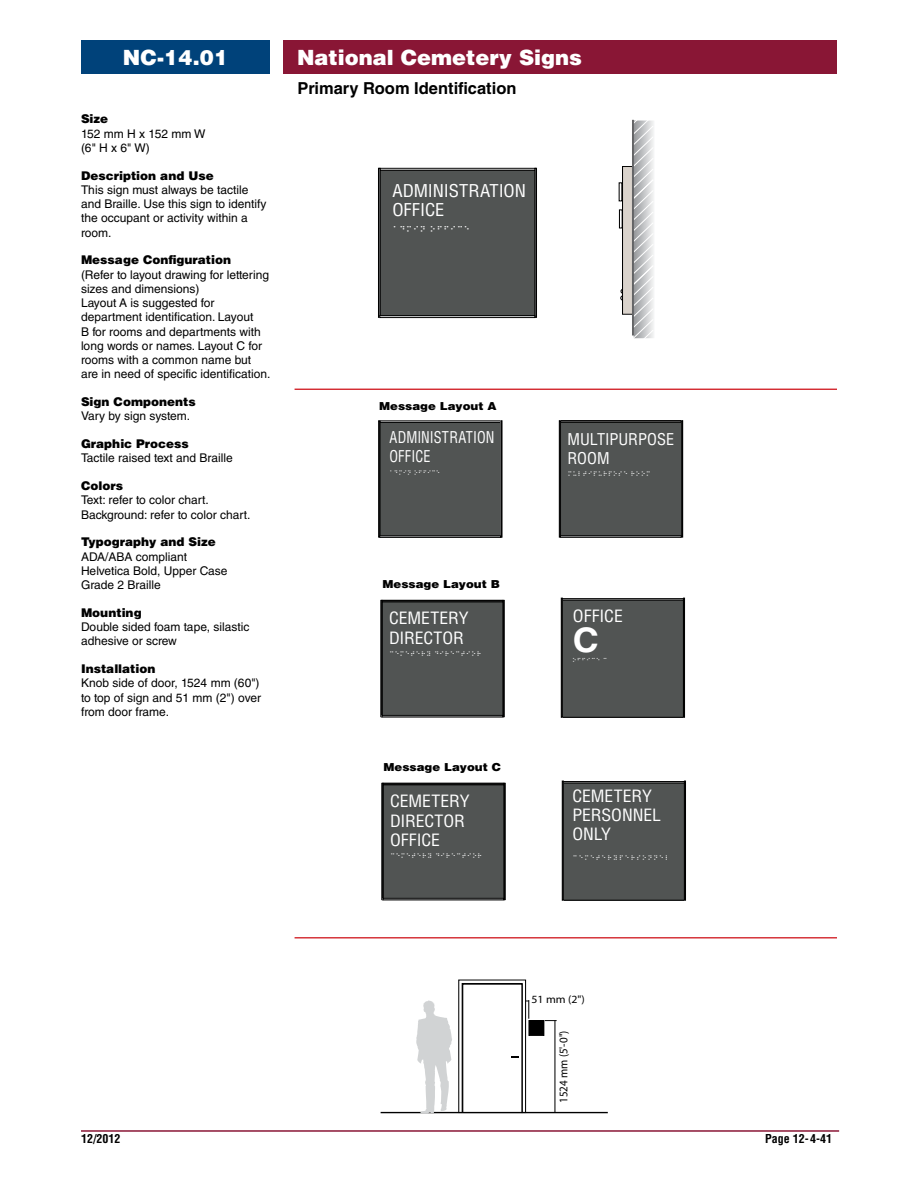
<style>
.page{position:relative;width:918px;height:1188px;background:#fff}
.page>*{position:absolute;margin:0;border:0;box-sizing:border-box;transform-origin:0 0}
.t1{font:700 33.75px "Helvetica LT Std";color:#fff;scale:1.07 1}
.t2{font:900 21px "Helvetica LT Std";color:#fff}
.t3{font:condensed 17.25px/19.4px "Helvetica LT Std";color:#fff;scale:1.07 1}
.t4{font:condensed 16.5px/19.4px "Helvetica LT Std";color:#fff;scale:1.07 1}
.t5{font:700 16.5px "Helvetica LT Std";color:#000}
.t6{font:condensed 15.9px/19.4px "Helvetica LT Std";letter-spacing:.005em;color:#fff;scale:.89 1}
.t7{font:condensed 15.9px/19.4px "Helvetica LT Std";letter-spacing:.005em;color:#fff}
.t8{font:12px/14.2px "Helvetica LT Std";color:#000}
.t9{font:900 12px "Helvetica LT Std";color:#000}
.t10{font:700 condensed 12px "Helvetica LT Std";color:#000}
.t11{font:11.7px "Tekton";color:#000;scale:.94 1}
.t12{font:900 11.1px "Helvetica LT Std";color:#000;scale:1.07 1}
.t13{font:11.1px "Tekton";color:#000;scale:1.07 1}
.t14{font:7.95px "Braille";color:#fff;scale:1.07 1}
.t15{font:6.15px "Braille";color:#fff;scale:1.07 1}
.t16{font:6.15px "Braille";letter-spacing:.07em;color:#fff;scale:1.07 1}
.t17{font:6.15px "Braille";color:#fff}
.t18{font:6.15px "Braille";color:#fff;scale:.89 1}
.t19{font:5.55px "Braille";color:#fff;scale:1.07 1}
</style>
<div class="page">
<div style="left:284px;top:40px;width:553px;height:34px;background:#891635"></div>
<hr style="left:81px;top:1130px;width:758px;height:2px;background:#891635">
<div style="left:81px;top:40px;width:189px;height:34px;background:#00427a"></div>
<svg style="left:631px;top:119px;width:23px;height:220px"></svg>
<div style="left:623px;top:167px;width:10px;height:147px;background:#dad3cc"></div>
<div style="left:622px;top:166px;width:11px;height:148px;border:1px solid #000"></div>
<hr style="left:381px;top:1112px;width:227px;height:1px;background:#000">
<hr style="left:555px;top:1021px;width:1px;height:91px;background:#000">
<svg style="left:545px;top:1020px;width:12px;height:1px"></svg>
<svg style="left:458px;top:980px;width:72px;height:132px"></svg>
<div style="left:529px;top:1021px;width:15px;height:14px;background:#000"></div>
<div style="left:529px;top:1020px;width:15px;height:16px;border:1px solid #000"></div>
<svg style="left:416px;top:1000px;width:36px;height:114px"></svg>
<hr style="left:632px;top:120px;width:2px;height:215px;background:#636466">
<hr style="left:295px;top:389px;width:542px;height:1px;background:#d2232a">
<hr style="left:295px;top:937px;width:542px;height:2px;background:#d2232a">
<div style="left:380px;top:422px;width:121px;height:115px;background:#515453"></div>
<div style="left:380px;top:422px;width:121px;height:115px;border:1px solid #000"></div>
<div style="left:501px;top:421px;width:1px;height:116px;border:1px solid #000"></div>
<div style="left:379px;top:421px;width:1px;height:116px;border:1px solid #000"></div>
<div style="left:562px;top:598px;width:122px;height:2px;border:1px solid #000"></div>
<div style="left:562px;top:600px;width:121px;height:117px;background:#515453"></div>
<div style="left:562px;top:600px;width:122px;height:117px;border:1px solid #000"></div>
<div style="left:683px;top:598px;width:2px;height:119px;border:1px solid #000"></div>
<div style="left:561px;top:598px;width:2px;height:119px;border:1px solid #000"></div>
<div style="left:561px;top:422px;width:121px;height:115px;background:#515453"></div>
<div style="left:560px;top:422px;width:122px;height:115px;border:1px solid #000"></div>
<div style="left:682px;top:421px;width:1px;height:116px;border:1px solid #000"></div>
<div style="left:559px;top:421px;width:2px;height:116px;border:1px solid #000"></div>
<div style="left:619px;top:210px;width:3px;height:18px;border:1px solid #000"></div>
<div style="left:380px;top:168px;width:155px;height:2px;border:1px solid #000"></div>
<div style="left:380px;top:170px;width:155px;height:147px;background:#515453"></div>
<div style="left:380px;top:170px;width:155px;height:148px;border:1px solid #000"></div>
<div style="left:535px;top:168px;width:2px;height:149px;border:1px solid #000"></div>
<div style="left:378px;top:168px;width:2px;height:149px;border:1px solid #000"></div>
<div style="left:380px;top:316px;width:155px;height:2px;border:1px solid #000"></div>
<div style="left:382px;top:600px;width:121px;height:2px;border:1px solid #000"></div>
<div style="left:382px;top:602px;width:121px;height:115px;background:#515453"></div>
<div style="left:382px;top:602px;width:121px;height:115px;border:1px solid #000"></div>
<div style="left:503px;top:600px;width:1px;height:117px;border:1px solid #000"></div>
<div style="left:381px;top:600px;width:1px;height:117px;border:1px solid #000"></div>
<div style="left:382px;top:715px;width:121px;height:2px;border:1px solid #000"></div>
<div style="left:563px;top:781px;width:122px;height:2px;border:1px solid #000"></div>
<div style="left:563px;top:783px;width:121px;height:117px;background:#515453"></div>
<div style="left:563px;top:783px;width:122px;height:117px;border:1px solid #000"></div>
<div style="left:684px;top:781px;width:2px;height:119px;border:1px solid #000"></div>
<div style="left:562px;top:781px;width:1px;height:119px;border:1px solid #000"></div>
<div style="left:383px;top:783px;width:121px;height:2px;border:1px solid #000"></div>
<div style="left:383px;top:785px;width:121px;height:115px;background:#515453"></div>
<div style="left:383px;top:785px;width:121px;height:115px;border:1px solid #000"></div>
<div style="left:504px;top:783px;width:1px;height:117px;border:1px solid #000"></div>
<div style="left:382px;top:783px;width:1px;height:117px;border:1px solid #000"></div>
<div style="left:383px;top:898px;width:121px;height:2px;border:1px solid #000"></div>
<h2 class="t2" style="left:123px;top:43px;width:107px">NC-14.01</h2>
<p class="t9" style="left:81px;top:111px;width:29px">Size</p>
<p class="t8" style="left:81px;top:126px;width:126px">152 mm H x 152 mm W (6" H x 6" W)</p>
<p class="t9" style="left:81px;top:167px;width:134px">Description and Use</p>
<p class="t8" style="left:81px;top:182px;width:187px">This sign must always be tactile and Braille. Use this sign to identify the occupant or activity within a room.</p>
<p class="t9" style="left:81px;top:252px;width:152px">Message Configuration</p>
<p class="t8" style="left:81px;top:267px;width:191px">(Refer to layout drawing for lettering sizes and dimensions)<br>Layout A is suggested for department identification. Layout<br>B for rooms and departments with long words or names. Layout C for rooms with a common name but are in need of specific identification.</p>
<p class="t9" style="left:81px;top:394px;width:116px">Sign Components</p>
<p class="t8" style="left:81px;top:409px;width:111px">Vary by sign system.</p>
<p class="t9" style="left:81px;top:436px;width:109px">Graphic Process</p>
<p class="t8" style="left:81px;top:451px;width:153px">Tactile raised text and Braille</p>
<p class="t9" style="left:81px;top:478px;width:43px">Colors</p>
<p class="t8" style="left:81px;top:493px;width:171px">Text: refer to color chart.<br>Background: refer to color chart.</p>
<p class="t9" style="left:81px;top:534px;width:136px">Typography and Size</p>
<p class="t8" style="left:81px;top:549px;width:148px">ADA/ABA compliant<br>Helvetica Bold, Upper Case<br>Grade 2 Braille</p>
<p class="t9" style="left:81px;top:605px;width:62px">Mounting</p>
<p class="t8" style="left:81px;top:620px;width:170px">Double sided foam tape, silastic adhesive or screw</p>
<p class="t9" style="left:81px;top:661px;width:76px">Installation</p>
<p class="t8" style="left:81px;top:676px;width:182px">Knob side of door, 1524 mm (60") to top of sign and 51 mm (2") over from door frame.</p>
<h2 class="t2" style="left:297px;top:44px;width:287px">National Cemetery Signs</h2>
<h3 class="t5" style="left:298px;top:78px;width:220px">Primary Room Identification</h3>
<h3 class="t3" style="left:392px;top:181px;width:126px">ADMINISTRATION<br>OFFICE</h3>
<p class="t14" style="left:392px;top:225px;width:74px">ADMIN OFFICE</p>
<p class="t12" style="left:379px;top:398px;width:111px">Message Layout A</p>
<h3 class="t6" style="left:389px;top:428px;width:120px">ADMINISTRATION<br>OFFICE</h3>
<p class="t18" style="left:389px;top:469px;width:59px">ADMIN OFFICE</p>
<p class="t12" style="left:382px;top:577px;width:111px">Message Layout B</p>
<h3 class="t4" style="left:389px;top:609px;width:76px">CEMETERY<br>DIRECTOR</h3>
<p class="t15" style="left:389px;top:650px;width:88px">CEMETERY DIRECTIOR</p>
<p class="t12" style="left:383px;top:759px;width:111px">Message Layout C</p>
<h3 class="t4" style="left:390px;top:791px;width:76px">CEMETERY<br>DIRECTOR<br>OFFICE</h3>
<p class="t15" style="left:390px;top:853px;width:88px">CEMETERY DIRECTIOR</p>
<h3 class="t7" style="left:568px;top:429px;width:108px">MULTIPURPOSE<br>ROOM</h3>
<p class="t17" style="left:568px;top:471px;width:85px">MULTIPURPOSE ROOM</p>
<h3 class="t4" style="left:573px;top:606px;width:48px">OFFICE</h3>
<p class="t19" style="left:572px;top:657px;width:34px">OFFICE C</p>
<h1 class="t1" style="left:573px;top:619px;width:26px">C</h1>
<h3 class="t4" style="left:572px;top:786px;width:84px">CEMETERY<br>PERSONNEL<br>ONLY</h3>
<p class="t16" style="left:572px;top:854px;width:93px">CEMETERYPERSONNEL</p>
<p class="t13" style="left:531px;top:993px;width:51px">51 mm (2")</p>
<p class="t11" style="left:557px;top:1103px;width:79px;rotate:-90deg">1524 mm (5'-0")</p>
<p class="t10" style="left:81px;top:1131px;width:41px">12/2012</p>
<p class="t10" style="left:765px;top:1131px;width:68px">Page 12-4-41</p>
</div>
